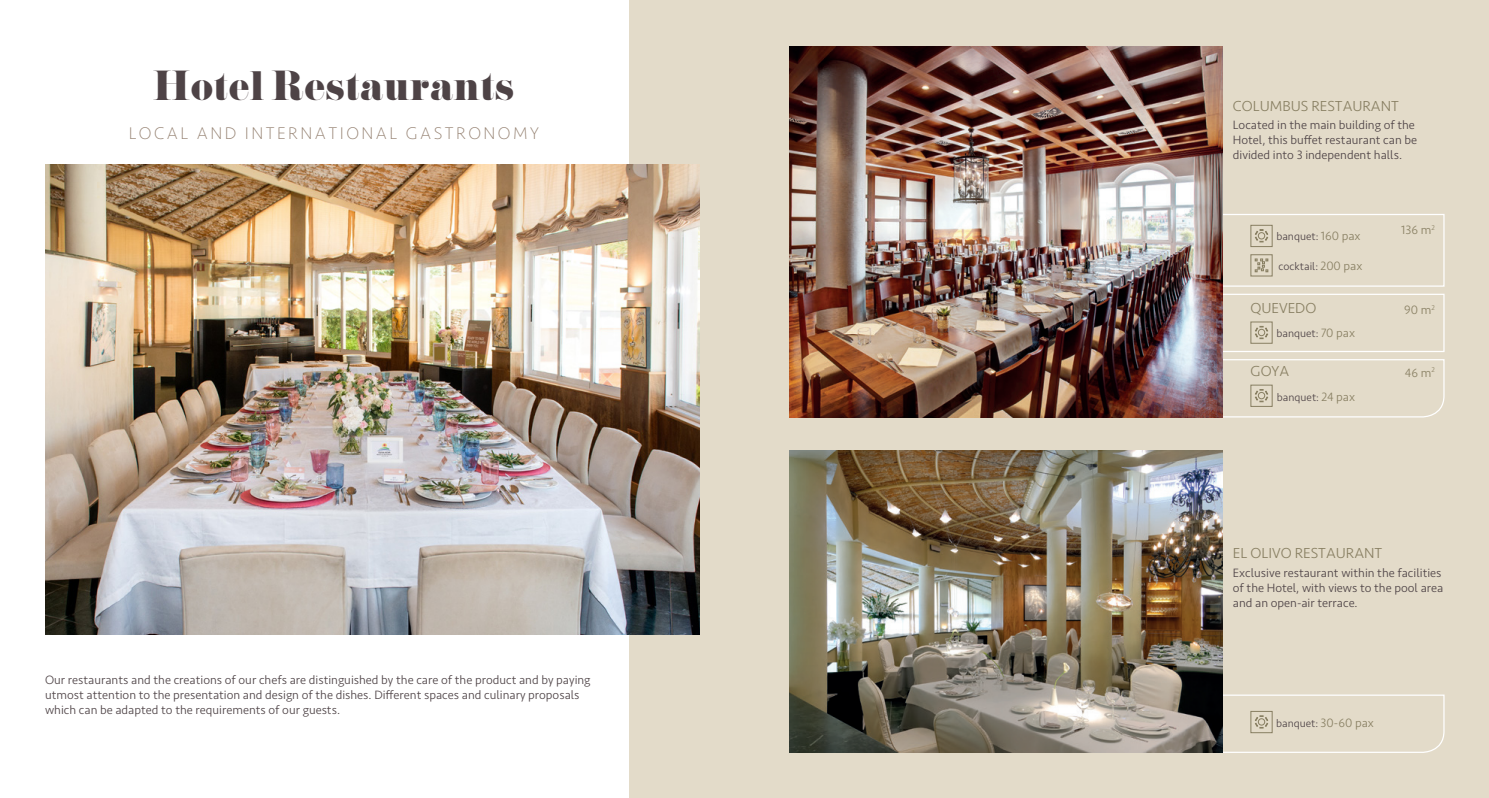
<style>
.page{position:relative;width:1489px;height:798px;background:#fff}
.page>*{position:absolute;margin:0;border:0;box-sizing:border-box;transform-origin:0 0}
.t1{font:37.5px "Pistilli";color:#4e4346}
.t2{font:200 17.5px "Seravek";letter-spacing:.14em;color:#948070}
.t3{font:300 15px "Seravek";color:#887f62}
.t4{font:300 12.5px/15px "Seravek";color:#4e4346}
.t5{font:300 12.5px "Seravek";color:#887f62}
.t6{font:300 11.25px "Seravek";color:#4e4346}
.s1{font-size:12.5px;color:#887f62}
</style>
<div class="page">
<div style="left:629px;top:0;width:859px;height:797px;background:#e3dbc9"></div>
<div style="left:1017px;top:293px;width:427px;height:59px;border:1px solid #fff"></div>
<div style="left:1017px;top:214px;width:427px;height:72px;border:1px solid #fff"></div>
<img style="left:45px;top:164px;width:654px;height:470px">
<img style="left:789px;top:450px;width:433px;height:302px">
<svg style="left:1250px;top:254px;width:22px;height:22px"></svg>
<img style="left:789px;top:46px;width:433px;height:371px">
<svg style="left:1017px;top:693px;width:427px;height:60px"></svg>
<img style="left:1017px;top:358px;width:427px;height:60px">
<svg style="left:1250px;top:321px;width:22px;height:23px"></svg>
<svg style="left:1250px;top:224px;width:22px;height:23px"></svg>
<p class="t1" style="left:153px;top:62px;width:363px">Hotel Restaurants</p>
<p class="t2" style="left:129px;top:123px;width:411px">LOCAL AND INTERNATIONAL GASTRONOMY</p>
<p class="t4" style="left:45px;top:671px;width:547px">Our restaurants and the creations of our chefs are distinguished by the care of the product and by paying utmost attention to the presentation and design of the dishes. Different spaces and culinary proposals which can be adapted to the requirements of our guests.</p>
<p class="t3" style="left:1232px;top:97px;width:168px">COLUMBUS RESTAURANT</p>
<p class="t4" style="left:1232px;top:118px;width:186px">Located in the main building of the<br>Hotel, this buffet restaurant can be divided into 3 independent halls.</p>
<p class="t6" style="left:1276px;top:230px;width:86px">banquet: <span class="s1">160 pax</span></p>
<p class="t6" style="left:1278px;top:259px;width:85px">cocktail: <span class="s1">200 pax</span></p>
<p class="t5" style="left:1401px;top:223px;width:35px">136 m<sup>2</sup></p>
<p class="t3" style="left:1250px;top:299px;width:67px">QUEVEDO</p>
<p class="t5" style="left:1403px;top:302px;width:32px">90 m<sup>2</sup></p>
<p class="t6" style="left:1276px;top:327px;width:80px">banquet: <span class="s1">70 pax</span></p>
<p class="t3" style="left:1250px;top:362px;width:40px">GOYA</p>
<p class="t5" style="left:1404px;top:365px;width:31px">46 m<sup>2</sup></p>
<p class="t6" style="left:1276px;top:390px;width:80px">banquet: <span class="s1">24 pax</span></p>
<p class="t3" style="left:1232px;top:544px;width:151px">EL OLIVO RESTAURANT</p>
<p class="t4" style="left:1232px;top:565px;width:212px">Exclusive restaurant within the facilities of the Hotel, with views to the pool area and an open-air terrace.</p>
<p class="t6" style="left:1275px;top:716px;width:99px">banquet: <span class="s1">30-60 pax</span></p>
</div>
